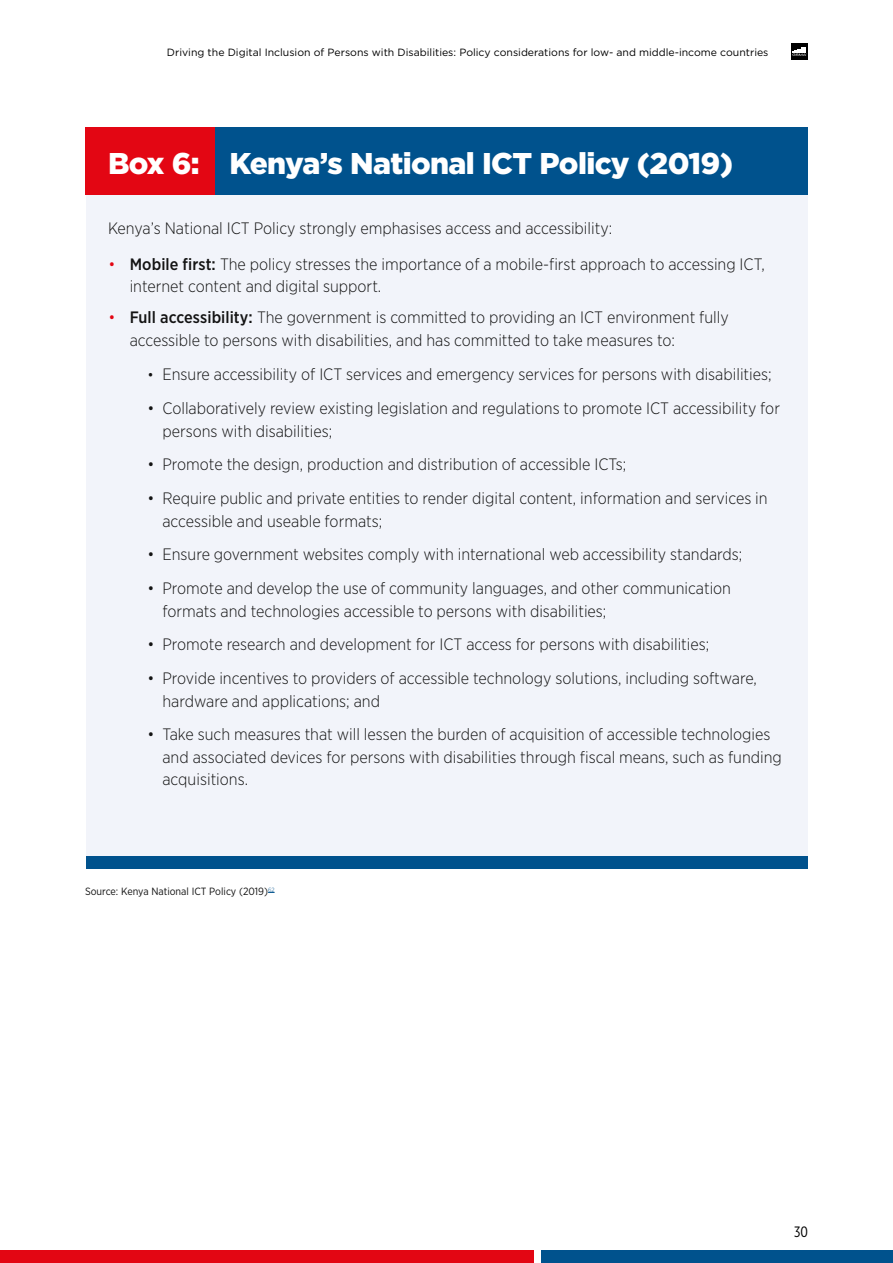
<style>
.page{position:relative;width:893px;height:1263px;background:#fff}
.page>*{position:absolute;margin:0;border:0;box-sizing:border-box;transform-origin:0 0}
.Sub_head_blue_H3{font:900 30px "Gotham";letter-spacing:-.02em;color:#fff}
.Body_copy{font:300 16.5px/22.5px "Gotham Narrow";color:#131313}
.Bullet{font:300 16.5px/22.5px "Gotham Narrow";color:#131313}
.t1{font:15px "Gotham X Narrow";color:#000}
.t2{font:10.5px "Gotham";color:#000}
.Footnotes_-_Follwing{font:10.5px "Gotham Narrow";color:#131313}
.s1{color:#e30613}
.s2{font-weight:500}
.s3{font-size:15px}
</style>
<div class="page">
<div style="left:791px;top:43px;width:17px;height:17px;background:#000"></div>
<svg style="left:792px;top:47px;width:15px;height:9px"></svg>
<div style="left:0;top:1250px;width:534px;height:13px;background:#e30613"></div>
<div style="left:541px;top:1250px;width:352px;height:13px;background:#00528d"></div>
<div style="left:86px;top:141px;width:722px;height:723px;background:#f2f4fa"></div>
<div style="left:85px;top:128px;width:723px;height:67px;background:#00528d"></div>
<div style="left:86px;top:856px;width:722px;height:13px;background:#00528d"></div>
<div style="left:85px;top:128px;width:130px;height:67px;background:#e30613"></div>
<p class="t2" style="left:167px;top:45px;width:603px">Driving the Digital Inclusion of Persons with Disabilities: Policy considerations for low- and middle-income countries</p>
<h3 class="Sub_head_blue_H3" style="left:108px;top:142px;width:627px">Box 6: Kenya’s National ICT Policy (2019)</h3>
<h3 class="Body_copy" style="left:108px;top:217px;width:506px">Kenya’s National ICT Policy strongly emphasises access and accessibility:</h3>
<p class="Bullet" style="left:130px;top:252px;width:637px;text-indent:-21px"><span class="s1">•</span> <span class="s2">Mobile first:</span> The policy stresses the importance of a mobile-first approach to accessing ICT, internet content and digital support.</p>
<p class="Bullet" style="left:130px;top:306px;width:601px;text-indent:-21px"><span class="s1">•</span> <span class="s2">Full accessibility:</span> The government is committed to providing an ICT environment fully accessible to persons with disabilities, and has committed to take measures to:</p>
<h3 class="Body_copy" style="left:147px;top:363px;width:626px"><span class="s3">•</span> Ensure accessibility of ICT services and emergency services for persons with disabilities;</h3>
<h3 class="Body_copy" style="left:162px;top:397px;width:619px;text-indent:-15px">• Collaboratively review existing legislation and regulations to promote ICT accessibility for persons with disabilities;</h3>
<h3 class="Body_copy" style="left:147px;top:453px;width:481px">• Promote the design, production and distribution of accessible ICTs;</h3>
<h3 class="Body_copy" style="left:162px;top:487px;width:607px;text-indent:-15px">• Require public and private entities to render digital content, information and services in accessible and useable formats;</h3>
<h3 class="Body_copy" style="left:147px;top:543px;width:596px">• Ensure government websites comply with international web accessibility standards;</h3>
<h3 class="Body_copy" style="left:162px;top:577px;width:570px;text-indent:-15px">• Promote and develop the use of community languages, and other communication formats and technologies accessible to persons with disabilities;</h3>
<h3 class="Body_copy" style="left:147px;top:633px;width:563px">• Promote research and development for ICT access for persons with disabilities;</h3>
<h3 class="Body_copy" style="left:162px;top:667px;width:596px;text-indent:-15px">• Provide incentives to providers of accessible technology solutions, including software, hardware and applications; and</h3>
<h3 class="Body_copy" style="left:162px;top:723px;width:621px;text-indent:-15px">• Take such measures that will lessen the burden of acquisition of accessible technologies and associated devices for persons with disabilities through fiscal means, such as funding acquisitions.</h3>
<p class="Footnotes_-_Follwing" style="left:85px;top:885px;width:191px">Source: Kenya National ICT Policy (2019)<sup>62</sup></p>
<p class="t1" style="left:794px;top:1223px;width:15px">30</p>
</div>
